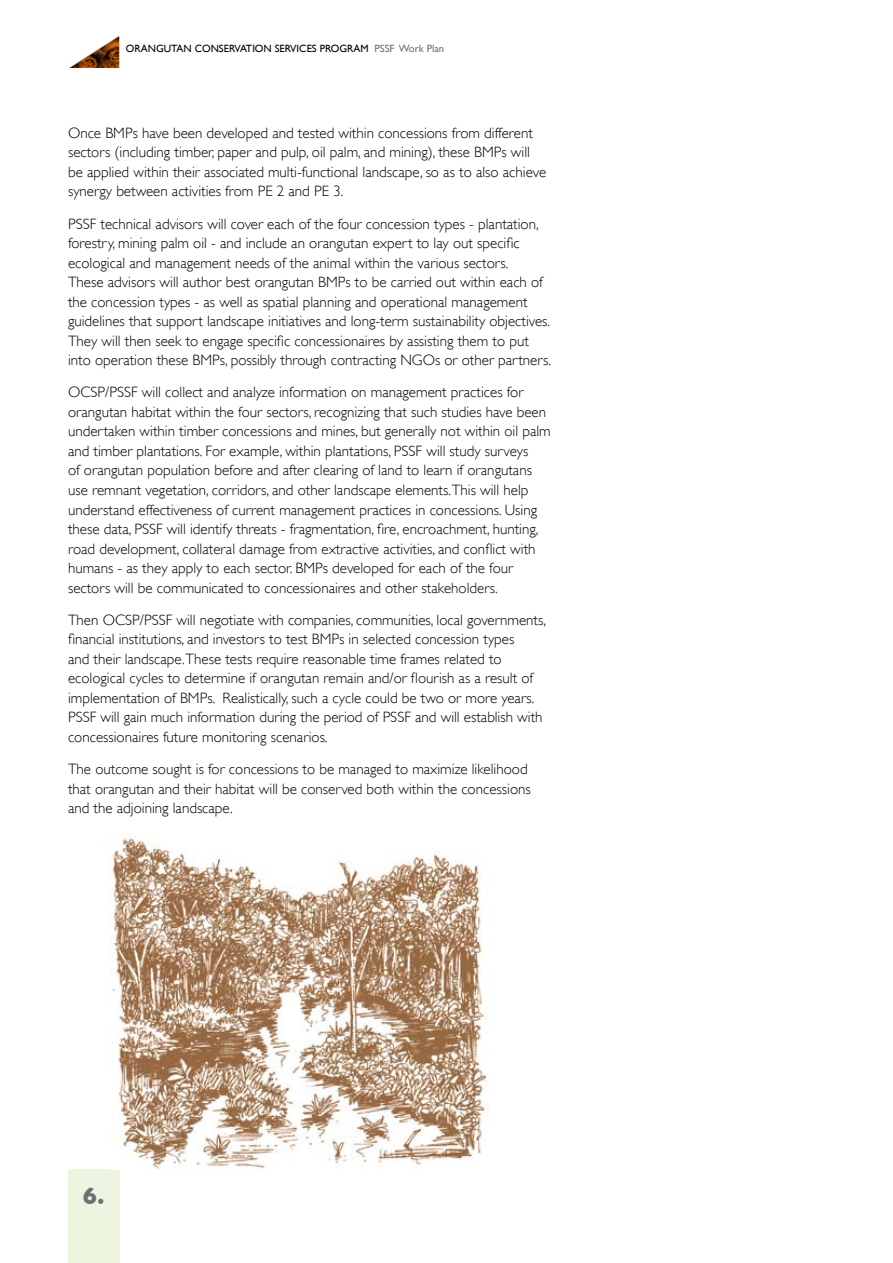
<style>
.page{position:relative;width:893px;height:1263px;background:#fff}
.page>*{position:absolute;margin:0;border:0;box-sizing:border-box;transform-origin:0 0}
.t1{font:700 24px "Gill Sans";color:#6d6f71}
.t2{font:300 15px/19.5px "Gill Sans";color:#000}
.t3{font:10.5px "Gill Sans";color:#000}
.s1{color:#6d6f71}
</style>
<div class="page">
<div style="left:68px;top:1169px;width:51px;height:94px;background:#edf4df"></div>
<img style="left:69px;top:36px;width:50px;height:32px">
<img style="left:110px;top:833px;width:378px;height:336px">
<p class="t3" style="left:126px;top:42px;width:320px">ORANGUTAN CONSERVATION SERVICES PROGRAM <span class="s1">PSSF Work Plan</span></p>
<p class="t2" style="left:68px;top:123px;width:480px">Once BMPs have been developed and tested within concessions from different sectors (including timber, paper and pulp, oil palm, and mining), these BMPs will be applied within their associated multi-functional landscape, so as to also achieve synergy between activities from PE 2 and PE 3.</p>
<p class="t2" style="left:68px;top:214px;width:484px">PSSF technical advisors will cover each of the four concession types - plantation, forestry, mining palm oil - and include an orangutan expert to lay out specific ecological and management needs of the animal within the various sectors.<br>These advisors will author best orangutan BMPs to be carried out within each of the concession types - as well as spatial planning and operational management guidelines that support landscape initiatives and long-term sustainability objectives.<br>They will then seek to engage specific concessionaires by assisting them to put into operation these BMPs, possibly through contracting NGOs or other partners.</p>
<p class="t2" style="left:68px;top:383px;width:484px">OCSP/PSSF will collect and analyze information on management practices for orangutan habitat within the four sectors, recognizing that such studies have been undertaken within timber concessions and mines, but generally not within oil palm and timber plantations. For example, within plantations, PSSF will study surveys<br>of orangutan population before and after clearing of land to learn if orangutans use remnant vegetation, corridors, and other landscape elements.This will help understand effectiveness of current management practices in concessions. Using these data, PSSF will identify threats - fragmentation, fire, encroachment, hunting, road development, collateral damage from extractive activities, and conflict with humans - as they apply to each sector. BMPs developed for each of the four sectors will be communicated to concessionaires and other stakeholders.</p>
<p class="t2" style="left:68px;top:610px;width:480px">Then OCSP/PSSF will negotiate with companies, communities, local governments, financial institutions, and investors to test BMPs in selected concession types<br>and their landscape.These tests require reasonable time frames related to ecological cycles to determine if orangutan remain and/or flourish as a result of implementation of BMPs. Realistically, such a cycle could be two or more years.<br>PSSF will gain much information during the period of PSSF and will establish with concessionaires future monitoring scenarios.</p>
<p class="t2" style="left:68px;top:759px;width:464px">The outcome sought is for concessions to be managed to maximize likelihood that orangutan and their habitat will be conserved both within the concessions and the adjoining landscape.</p>
<h1 class="t1" style="left:83px;top:1182px;width:23px">6.</h1>
</div>
